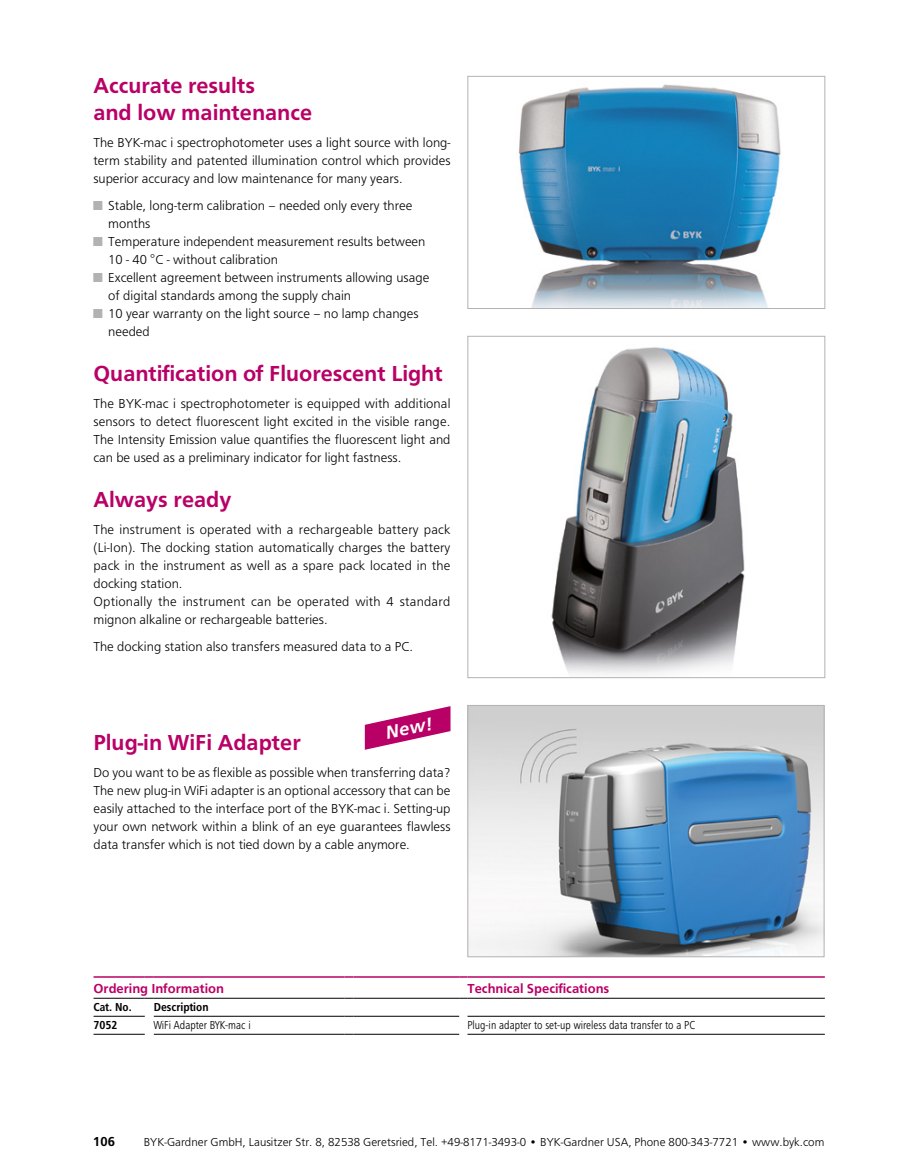
<style>
.page{position:relative;width:918px;height:1175px;background:#fff}
.page>*{position:absolute;margin:0;border:0;box-sizing:border-box;transform-origin:0 0}
.t1{font:500 22.5px/27px "Dung Global";color:#b90066}
.t2{font:italic 700 18px "Frutiger LT Std";color:#fff}
.t3{font:300 13.5px/18px "Dung Global";color:#000}
.t4{font:500 13.5px "Dung Global";color:#b90066}
.t5{font:500 13.5px "Dung Global";color:#000}
.t6{font:300 12px "Dung Global";color:#000}
.t7{font:300 condensed 12px "Dung Global";color:#000}
.t8{font:500 condensed 12px "Dung Global";color:#000}
.s1{color:#b3b2b2}
</style>
<div class="page">
<img style="left:551px;top:347px;width:194px;height:328px">
<div style="left:467px;top:336px;width:358px;height:342px;border:1px solid #b3b2b2"></div>
<img style="left:518px;top:84px;width:263px;height:223px">
<div style="left:467px;top:76px;width:358px;height:233px;border:1px solid #b3b2b2"></div>
<img style="left:469px;top:707px;width:353px;height:248px">
<div style="left:467px;top:705px;width:357px;height:252px;border:1px solid #b3b2b2"></div>
<svg style="left:365px;top:706px;width:86px;height:43px"></svg>
<hr style="left:94px;top:1015px;width:51px;height:1px;background:#000">
<hr style="left:94px;top:1033px;width:51px;height:1px;background:#000">
<hr style="left:154px;top:1015px;width:190px;height:1px;background:#000">
<hr style="left:154px;top:1033px;width:190px;height:1px;background:#000">
<hr style="left:353px;top:1015px;width:106px;height:1px;background:#000">
<hr style="left:353px;top:1033px;width:106px;height:1px;background:#000">
<hr style="left:467px;top:1015px;width:358px;height:1px;background:#000">
<hr style="left:467px;top:1033px;width:358px;height:1px;background:#000">
<hr style="left:94px;top:997px;width:51px;height:1px;background:#000">
<hr style="left:154px;top:997px;width:190px;height:1px;background:#000">
<hr style="left:353px;top:997px;width:106px;height:1px;background:#000">
<hr style="left:467px;top:997px;width:358px;height:1px;background:#000">
<hr style="left:94px;top:976px;width:51px;height:1px;background:#b90066">
<hr style="left:154px;top:976px;width:190px;height:1px;background:#b90066">
<hr style="left:353px;top:976px;width:106px;height:1px;background:#b90066">
<hr style="left:467px;top:976px;width:358px;height:1px;background:#b90066">
<h1 class="t1" style="left:93px;top:73px;width:220px">Accurate results<br>and low maintenance</h1>
<p class="t3" style="left:93px;top:134px;width:359px;text-align:justify">The BYK-mac i spectrophotometer uses a light source with long&shy;term stability and patented illumination control which provides superior accuracy and low maintenance for many years.</p>
<p class="t3" style="left:108px;top:197px;width:306px;text-indent:-15px"><span class="s1">■</span> Stable, long-term calibration – needed only every three months</p>
<p class="t3" style="left:108px;top:233px;width:319px;text-indent:-15px"><span class="s1">■</span> Temperature independent measurement results between<br>10 - 40 °C - without calibration</p>
<p class="t3" style="left:108px;top:269px;width:323px;text-indent:-15px"><span class="s1">■</span> Excellent agreement between instruments allowing usage of digital standards among the supply chain</p>
<p class="t3" style="left:108px;top:305px;width:312px;text-indent:-15px"><span class="s1">■</span> 10 year warranty on the light source – no lamp changes needed</p>
<h1 class="t1" style="left:93px;top:361px;width:351px">Quantification of Fluorescent Light</h1>
<p class="t3" style="left:93px;top:395px;width:359px;text-align:justify">The BYK-mac i spectrophotometer is equipped with additional sensors to detect fluorescent light excited in the visible range.<br>The Intensity Emission value quantifies the fluorescent light and can be used as a preliminary indicator for light fastness.</p>
<h1 class="t1" style="left:94px;top:487px;width:139px">Always ready</h1>
<p class="t3" style="left:94px;top:521px;width:358px">The instrument is operated with a rechargeable battery pack (Li-Ion). The docking station automatically charges the battery pack in the instrument as well as a spare pack located in the docking station.<br>Optionally the instrument can be operated with 4 standard mignon alkaline or rechargeable batteries.</p>
<p class="t3" style="left:94px;top:638px;width:321px">The docking station also transfers measured data to a PC.</p>
<h2 class="t2" style="left:384px;top:722px;width:49px;rotate:-12deg">New!</h2>
<h1 class="t1" style="left:94px;top:730px;width:209px">Plug-in WiFi Adapter</h1>
<p class="t3" style="left:94px;top:764px;width:359px;text-align:justify">Do you want to be as flexible as possible when transferring data?<br>The new plug-in WiFi adapter is an optional accessory that can be easily attached to the interface port of the BYK-mac i. Setting-up your own network within a blink of an eye guarantees flawless data transfer which is not tied down by a cable anymore.</p>
<p class="t4" style="left:94px;top:979px;width:132px">Ordering Information</p>
<p class="t4" style="left:467px;top:979px;width:143px">Technical Specifications</p>
<p class="t8" style="left:94px;top:998px;width:40px">Cat. No.</p>
<p class="t8" style="left:154px;top:998px;width:56px">Description</p>
<p class="t8" style="left:94px;top:1016px;width:26px">7052</p>
<p class="t7" style="left:154px;top:1016px;width:98px">WiFi Adapter BYK-mac i</p>
<p class="t7" style="left:467px;top:1016px;width:229px">Plug-in adapter to set-up wireless data transfer to a PC</p>
<p class="t5" style="left:93px;top:1132px;width:23px">106</p>
<p class="t6" style="left:144px;top:1133px;width:682px">BYK-Gardner GmbH, Lausitzer Str. 8, 82538 Geretsried, Tel. +49-8171-3493-0 • BYK-Gardner USA, Phone 800-343-7721 • www.byk.com</p>
</div>
